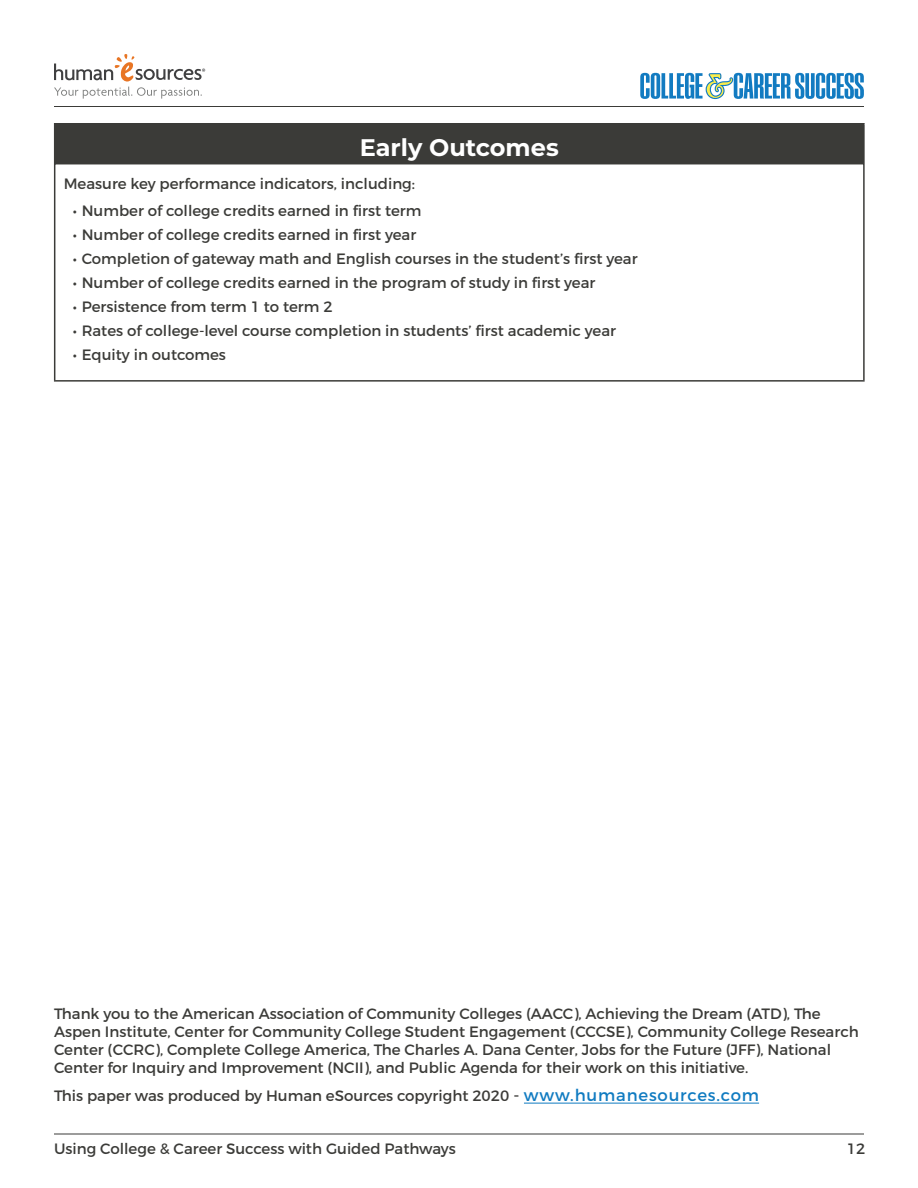
<style>
.page{position:relative;width:918px;height:1188px;background:#fff}
.page>*{position:absolute;margin:0;border:0;box-sizing:border-box;transform-origin:0 0}
.t1{font:700 24px "Montserrat";color:#fff}
.t2{font:15px/18px "Montserrat";color:#3b3b38}
.Default{font:15px "Montserrat";color:#3c3b38}
.s1{font-size:16.5px}
.s2{font-size:16.5px;color:#107bc1}
</style>
<div class="page">
<hr style="left:54px;top:1134px;width:810px;height:1px;background:#3b3b38">
<hr style="left:54px;top:106px;width:810px;height:1px;background:#3b3b38">
<svg style="left:54px;top:54px;width:151px;height:45px"></svg>
<svg style="left:640px;top:73px;width:224px;height:26px"></svg>
<hr style="left:524px;top:1103px;width:235px;height:1px;background:#107bc1">
<div style="left:55px;top:124px;width:809px;height:41px;background:#3b3b38"></div>
<hr style="left:54px;top:123px;width:811px;height:1px;background:#3b3b38">
<hr style="left:54px;top:124px;width:1px;height:41px;background:#3b3b38">
<hr style="left:863px;top:124px;width:2px;height:41px;background:#3b3b38">
<hr style="left:54px;top:165px;width:1px;height:215px;background:#3b3b38">
<hr style="left:863px;top:165px;width:2px;height:215px;background:#3b3b38">
<hr style="left:54px;top:380px;width:811px;height:2px;background:#3b3b38">
<p class="t1" style="left:360px;top:130px;width:201px">Early Outcomes</p>
<p class="t2" style="left:64px;top:174px;width:353px">Measure key performance indicators, including:</p>
<p class="t2" style="left:73px;top:201px;width:350px">• Number of college credits earned in first term</p>
<p class="t2" style="left:73px;top:225px;width:345px">• Number of college credits earned in first year</p>
<p class="t2" style="left:73px;top:249px;width:566px">• Completion of gateway math and English courses in the student’s first year</p>
<p class="t2" style="left:73px;top:273px;width:524px">• Number of college credits earned in the program of study in first year</p>
<p class="t2" style="left:73px;top:297px;width:261px">• Persistence from term 1 to term 2</p>
<p class="t2" style="left:73px;top:321px;width:545px">• Rates of college-level course completion in students’ first academic year</p>
<p class="t2" style="left:73px;top:345px;width:155px">• Equity in outcomes</p>
<p class="t2" style="left:54px;top:1004px;width:806px">Thank you to the American Association of Community Colleges (AACC), Achieving the Dream (ATD), The Aspen Institute, Center for Community College Student Engagement (CCCSE), Community College Research Center (CCRC), Complete College America, The Charles A. Dana Center, Jobs for the Future (JFF), National Center for Inquiry and Improvement (NCII), and Public Agenda for their work on this initiative.</p>
<p class="Default" style="left:54px;top:1087px;width:707px">This paper was produced by Human eSources copyright 2020 <span class="s1">-</span> <span class="s2">www.humanesources.com</span></p>
<p class="t2" style="left:54px;top:1140px;width:403px">Using College &amp; Career Success with Guided Pathways</p>
<p class="t2" style="left:847px;top:1140px;width:20px">12</p>
</div>
